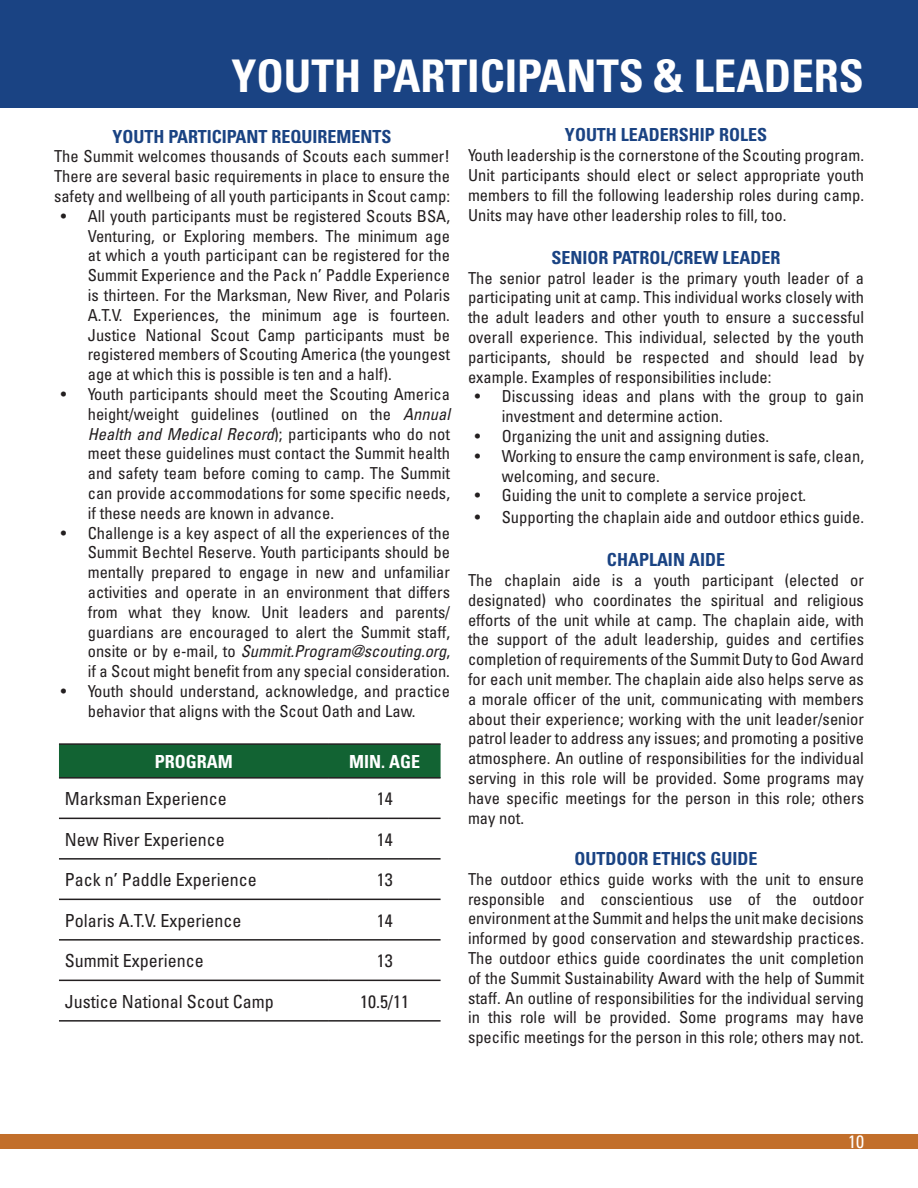
<style>
.page{position:relative;width:918px;height:1188px;background:#fff}
.page>*{position:absolute;margin:0;border:0;box-sizing:border-box;transform-origin:0 0}
.t1{font:45px "Univers LT 67 Bd Cn";color:#fff}
.t2{font:18px "Univers LT 57 Cn";color:#231f20}
.t3{font:18px "Univers LT 67 Bd Cn";color:#1a4383}
.t4{font:18px "Univers LT 67 Bd Cn";color:#fff}
.t5{font:18px "Univers LT 57 Cn";color:#fff}
.t6{font:16.5px/19.8px "Univers LT 57 Cn";color:#231f20;text-align:justify}
.t7{font:16.5px "Univers LT 57 Cn Obl";color:#231f20}
.s1{font-family:"Univers LT 57 Cn Obl"}
.s2{font-family:"Univers LT 57 Cn"}
</style>
<div class="page">
<div style="left:0;top:1134px;width:918px;height:15px;background:#c26f2b"></div>
<div style="left:0;top:0;width:918px;height:108px;background:#1a4383"></div>
<div style="left:59px;top:745px;width:382px;height:32px;background:#126333"></div>
<hr style="left:59px;top:818px;width:270px;height:1px;background:#231f20">
<hr style="left:329px;top:818px;width:112px;height:1px;background:#231f20">
<hr style="left:59px;top:858px;width:270px;height:2px;background:#231f20">
<hr style="left:329px;top:858px;width:112px;height:2px;background:#231f20">
<hr style="left:59px;top:899px;width:270px;height:1px;background:#231f20">
<hr style="left:329px;top:899px;width:112px;height:1px;background:#231f20">
<hr style="left:59px;top:939px;width:270px;height:2px;background:#231f20">
<hr style="left:329px;top:939px;width:112px;height:2px;background:#231f20">
<hr style="left:59px;top:980px;width:270px;height:1px;background:#231f20">
<hr style="left:329px;top:980px;width:112px;height:1px;background:#231f20">
<hr style="left:59px;top:1020px;width:270px;height:2px;background:#231f20">
<hr style="left:329px;top:1020px;width:112px;height:2px;background:#231f20">
<hr style="left:59px;top:743px;width:270px;height:2px;background:#231f20">
<hr style="left:329px;top:743px;width:112px;height:2px;background:#231f20">
<hr style="left:59px;top:777px;width:270px;height:2px;background:#231f20">
<hr style="left:329px;top:777px;width:112px;height:2px;background:#231f20">
<h1 class="t1" style="left:231px;top:48px;width:634px">YOUTH PARTICIPANTS &amp; LEADERS</h1>
<p class="t3" style="left:112px;top:125px;width:281px">YOUTH PARTICIPANT REQUIREMENTS</p>
<p class="t6" style="left:54px;top:146px;width:398px">The Summit welcomes thousands of Scouts each summer!<br>There are several basic requirements in place to ensure the safety and wellbeing of all youth participants in Scout camp:</p>
<p class="t6" style="left:88px;top:206px;width:364px;text-indent:-27px">• All youth participants must be registered Scouts BSA, Venturing, or Exploring members. The minimum age at which a youth participant can be registered for the Summit Experience and the Pack n’ Paddle Experience is thirteen. For the Marksman, New River, and Polaris A.T.V. Experiences, the minimum age is fourteen.<br>Justice National Scout Camp participants must be registered members of Scouting America (the youngest age at which this is possible is ten and a half).</p>
<p class="t6" style="left:61px;top:384px;width:391px;text-align:right">• Youth participants should meet the Scouting America height/weight guidelines (outlined on the <span class="s1">Annual</span></p>
<p class="t7" style="left:88px;top:423px;width:364px">Health and Medical Record<span class="s2">); participants who do not</span></p>
<p class="t6" style="left:88px;top:443px;width:364px">meet these guidelines must contact the Summit health and safety team before coming to camp. The Summit can provide accommodations for some specific needs, if these needs are known in advance.</p>
<p class="t6" style="left:88px;top:523px;width:364px;text-indent:-27px">• Challenge is a key aspect of all the experiences of the Summit Bechtel Reserve. Youth participants should be mentally prepared to engage in new and unfamiliar activities and operate in an environment that differs from what they know. Unit leaders and parents/ guardians are encouraged to alert the Summit staff,</p>
<p class="t7" style="left:88px;top:641px;width:364px"><span class="s2">onsite or by e-mail, to</span> Summit.Program@scouting.org<span class="s2">,</span></p>
<p class="t6" style="left:88px;top:661px;width:364px">if a Scout might benefit from any special consideration.</p>
<p class="t6" style="left:61px;top:681px;width:391px;text-align:center">• Youth should understand, acknowledge, and practice behavior that aligns with the Scout Oath and Law.</p>
<p class="t4" style="left:155px;top:751px;width:80px">PROGRAM</p>
<p class="t4" style="left:349px;top:751px;width:72px">MIN. AGE</p>
<p class="t2" style="left:65px;top:787px;width:163px">Marksman Experience</p>
<p class="t2" style="left:377px;top:787px;width:17px">14</p>
<p class="t2" style="left:65px;top:828px;width:161px">New River Experience</p>
<p class="t2" style="left:377px;top:828px;width:17px">14</p>
<p class="t2" style="left:65px;top:868px;width:193px">Pack n’ Paddle Experience</p>
<p class="t2" style="left:377px;top:868px;width:17px">13</p>
<p class="t2" style="left:65px;top:909px;width:178px">Polaris A.T.V. Experience</p>
<p class="t2" style="left:377px;top:909px;width:17px">14</p>
<p class="t2" style="left:65px;top:949px;width:140px">Summit Experience</p>
<p class="t2" style="left:377px;top:949px;width:17px">13</p>
<p class="t2" style="left:65px;top:990px;width:210px">Justice National Scout Camp</p>
<p class="t2" style="left:360px;top:990px;width:50px">10.5/11</p>
<p class="t3" style="left:565px;top:124px;width:204px">YOUTH LEADERSHIP ROLES</p>
<p class="t6" style="left:468px;top:145px;width:398px">Youth leadership is the cornerstone of the Scouting program.<br>Unit participants should elect or select appropriate youth members to fill the following leadership roles during camp.<br>Units may have other leadership roles to fill, too.</p>
<p class="t3" style="left:551px;top:246px;width:231px">SENIOR PATROL/CREW LEADER</p>
<p class="t6" style="left:468px;top:268px;width:398px">The senior patrol leader is the primary youth leader of a participating unit at camp. This individual works closely with the adult leaders and other youth to ensure a successful overall experience. This individual, selected by the youth participants, should be respected and should lead by example. Examples of responsibilities include:</p>
<p class="t6" style="left:502px;top:386px;width:364px;text-indent:-27px">• Discussing ideas and plans with the group to gain investment and determine action.</p>
<p class="t6" style="left:475px;top:426px;width:296px">• Organizing the unit and assigning duties.</p>
<p class="t6" style="left:502px;top:446px;width:364px;text-indent:-27px">• Working to ensure the camp environment is safe, clean, welcoming, and secure.</p>
<p class="t6" style="left:475px;top:485px;width:333px">• Guiding the unit to complete a service project.</p>
<p class="t6" style="left:475px;top:507px;width:391px">• Supporting the chaplain aide and outdoor ethics guide.</p>
<p class="t3" style="left:607px;top:549px;width:120px">CHAPLAIN AIDE</p>
<p class="t6" style="left:468px;top:570px;width:398px">The chaplain aide is a youth participant (elected or designated) who coordinates the spiritual and religious efforts of the unit while at camp. The chaplain aide, with the support of the adult leadership, guides and certifies completion of requirements of the Summit Duty to God Award for each unit member. The chaplain aide also helps serve as a morale officer of the unit, communicating with members about their experience; working with the unit leader/senior patrol leader to address any issues; and promoting a positive atmosphere. An outline of responsibilities for the individual serving in this role will be provided. Some programs may have specific meetings for the person in this role; others may not.</p>
<p class="t3" style="left:574px;top:847px;width:185px">OUTDOOR ETHICS GUIDE</p>
<p class="t6" style="left:468px;top:869px;width:398px">The outdoor ethics guide works with the unit to ensure responsible and conscientious use of the outdoor environment at the Summit and helps the unit make decisions informed by good conservation and stewardship practices.<br>The outdoor ethics guide coordinates the unit completion of the Summit Sustainability Award with the help of Summit staff. An outline of responsibilities for the individual serving in this role will be provided. Some programs may have specific meetings for the person in this role; others may not.</p>
<p class="t5" style="left:848px;top:1131px;width:17px">10</p>
</div>
